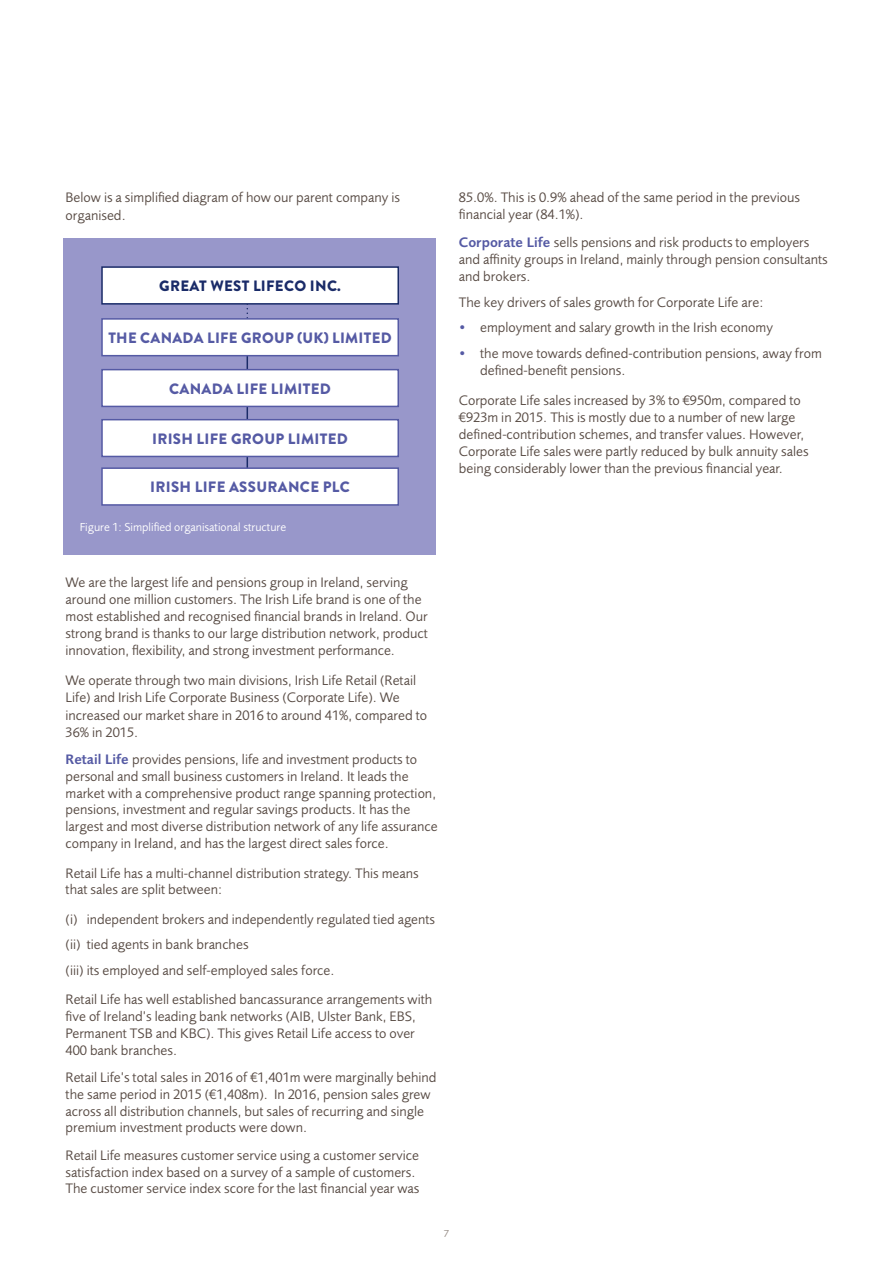
<style>
.page{position:relative;width:893px;height:1263px;background:#fff}
.page>*{position:absolute;margin:0;border:0;box-sizing:border-box;transform-origin:0 0}
.t1{font:900 15px "Brandon Grotesque";letter-spacing:.02em;color:#555aa4}
.t2{font:900 15px "Brandon Grotesque";letter-spacing:.02em;color:#1a2b68}
.t3{font:14.25px/16.8px "Foundry Sans";color:#584b44}
.t4{font:12px "Foundry Sans";color:#fff}
.t5{font:10.5px "Foundry Sans";color:#968c86}
.s1{font-weight:600;color:#555aa4}
.s2{color:#555aa4}
</style>
<div class="page">
<div style="left:64px;top:238px;width:372px;height:317px;background:#9897ca"></div>
<hr style="left:247px;top:338px;width:1px;height:162px;background:#1a2b68">
<div style="left:101px;top:266px;width:298px;height:39px;background:#fff;border:2px solid #1a2b68"></div>
<div style="left:101px;top:318px;width:298px;height:38px;background:#fff;border:2px solid #555aa4"></div>
<div style="left:101px;top:369px;width:298px;height:38px;background:#fff;border:2px solid #555aa4"></div>
<div style="left:101px;top:419px;width:298px;height:38px;background:#fff;border:2px solid #555aa4"></div>
<div style="left:101px;top:467px;width:298px;height:39px;background:#fff;border:2px solid #555aa4"></div>
<p class="t3" style="left:66px;top:189px;width:336px;line-height:18px">Below is a simplified diagram of how our parent company is organised.</p>
<p class="t2" style="left:159px;top:275px;width:183px">GREAT WEST LIFECO INC.</p>
<p class="t1" style="left:108px;top:327px;width:285px">THE CANADA LIFE GROUP (UK) LIMITED</p>
<p class="t1" style="left:169px;top:378px;width:163px">CANADA LIFE LIMITED</p>
<p class="t1" style="left:152px;top:428px;width:197px">IRISH LIFE GROUP LIMITED</p>
<p class="t1" style="left:150px;top:476px;width:201px">IRISH LIFE ASSURANCE PLC</p>
<p class="t4" style="left:80px;top:521px;width:208px">Figure 1: Simplified organisational structure</p>
<p class="t3" style="left:459px;top:189px;width:343px">85.0%. This is 0.9% ahead of the same period in the previous financial year (84.1%).</p>
<p class="t3" style="left:459px;top:234px;width:370px"><span class="s1">Corporate Life</span> sells pensions and risk products to employers and affinity groups in Ireland, mainly through pension consultants and brokers.</p>
<p class="t3" style="left:459px;top:294px;width:306px">The key drivers of sales growth for Corporate Life are:</p>
<p class="t3" style="left:459px;top:319px;width:316px"><span class="s2">•</span> employment and salary growth in the Irish economy</p>
<p class="t3" style="left:480px;top:345px;width:343px;text-indent:-21px"><span class="s2">•</span> the move towards defined-contribution pensions, away from defined-benefit pensions.</p>
<p class="t3" style="left:459px;top:392px;width:351px">Corporate Life sales increased by 3% to €950m, compared to €923m in 2015. This is mostly due to a number of new large defined-contribution schemes, and transfer values. However, Corporate Life sales were partly reduced by bulk annuity sales being considerably lower than the previous financial year.</p>
<p class="t3" style="left:66px;top:574px;width:364px">We are the largest life and pensions group in Ireland, serving around one million customers. The Irish Life brand is one of the most established and recognised financial brands in Ireland. Our strong brand is thanks to our large distribution network, product innovation, flexibility, and strong investment performance.</p>
<p class="t3" style="left:66px;top:672px;width:363px">We operate through two main divisions, Irish Life Retail (Retail Life) and Irish Life Corporate Business (Corporate Life). We increased our market share in 2016 to around 41%, compared to 36% in 2015.</p>
<p class="t3" style="left:66px;top:751px;width:374px"><span class="s1">Retail Life</span> provides pensions, life and investment products to personal and small business customers in Ireland. It leads the market with a comprehensive product range spanning protection, pensions, investment and regular savings products. It has the largest and most diverse distribution network of any life assurance company in Ireland, and has the largest direct sales force.</p>
<p class="t3" style="left:66px;top:865px;width:355px">Retail Life has a multi-channel distribution strategy. This means that sales are split between:</p>
<p class="t3" style="left:66px;top:907px;width:371px;line-height:25.3px">(i) independent brokers and independently regulated tied agents (ii) tied agents in bank branches<br>(iii) its employed and self-employed sales force.</p>
<p class="t3" style="left:66px;top:991px;width:368px">Retail Life has well established bancassurance arrangements with five of Ireland’s leading bank networks (AIB, Ulster Bank, EBS, Permanent TSB and KBC). This gives Retail Life access to over 400 bank branches.</p>
<p class="t3" style="left:66px;top:1069px;width:372px">Retail Life’s total sales in 2016 of €1,401m were marginally behind the same period in 2015 (€1,408m). In 2016, pension sales grew across all distribution channels, but sales of recurring and single premium investment products were down.</p>
<p class="t3" style="left:66px;top:1147px;width:355px">Retail Life measures customer service using a customer service satisfaction index based on a survey of a sample of customers.<br>The customer service index score for the last financial year was</p>
<p class="t5" style="left:444px;top:1227px;width:7px">7</p>
</div>
